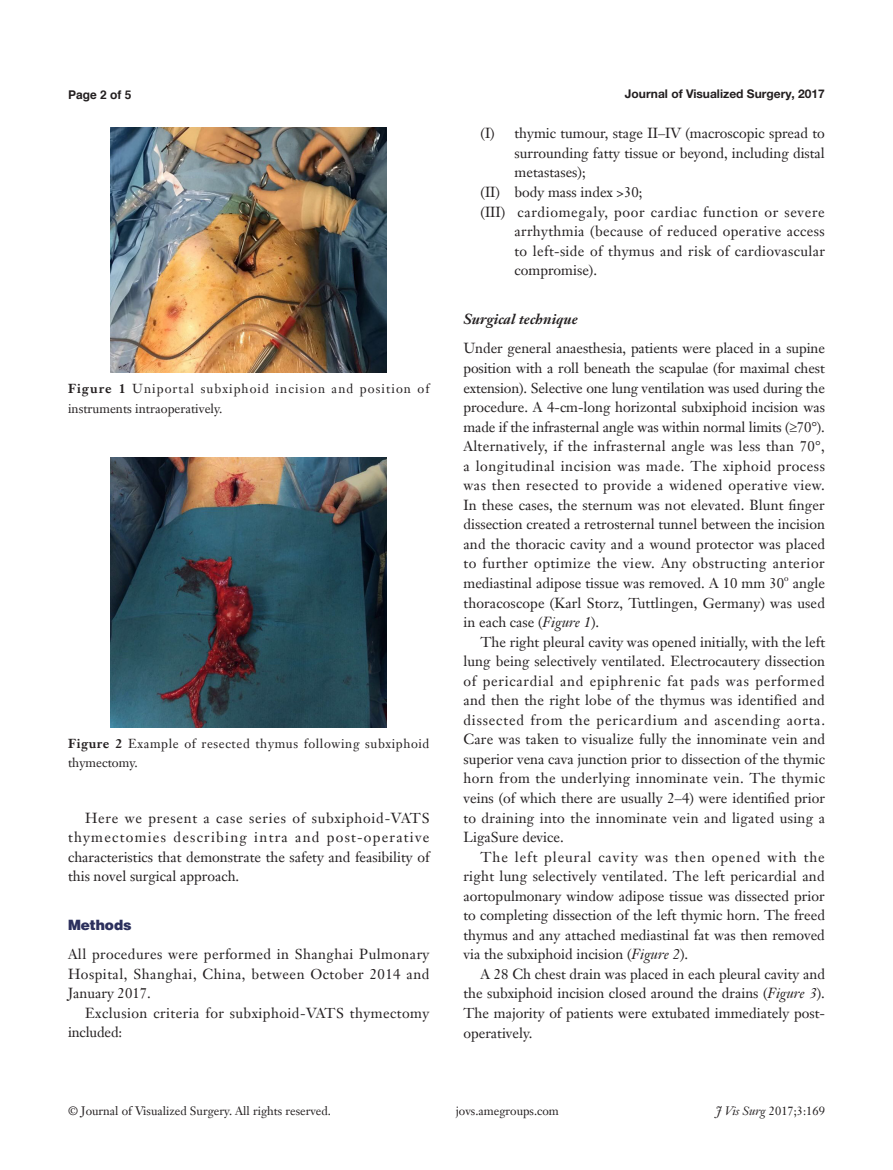
<style>
.page{position:relative;width:893px;height:1170px;background:#fff}
.page>*{position:absolute;margin:0;border:0;box-sizing:border-box;transform-origin:0 0}
.t1{font:14.25px/19.5px "Janson Text LT";color:#231f20;text-align:justify}
.t2{font:14.25px/19.5px "Janson Text LT";letter-spacing:.03em;color:#231f20}
.t3{font:italic 700 14.25px "Janson Text LT";color:#231f20}
.t4{font:900 14.25px "Helvetica";color:#2c305d}
.t5{font:12.75px/19.5px "Janson Text LT";letter-spacing:.085em;color:#231f20}
.t6{font:12.75px/19.5px "Janson Text LT";letter-spacing:.045em;color:#231f20}
.t7{font:12px "Janson Text LT";color:#231f20}
.t8{font:700 12px "Helvetica Neue LT Pro";color:#231f20}
.t9{font:700 12px "Helvetica";color:#231f20}
.t10{font:8.25px "Janson Text LT";color:#231f20}
.s1{font-weight:700}
.s2{font-style:italic}
</style>
<div class="page">
<img style="left:111px;top:128px;width:276px;height:244px">
<img style="left:111px;top:457px;width:276px;height:270px">
<p class="t9" style="left:68px;top:85px;width:65px">Page 2 of 5</p>
<p class="t5" style="left:68px;top:379px;width:363px"><span class="s1">Figure 1</span> Uniportal subxiphoid incision and position of instruments intraoperatively.</p>
<p class="t6" style="left:68px;top:733px;width:363px"><span class="s1">Figure 2</span> Example of resected thymus following subxiphoid thymectomy.</p>
<p class="t1" style="left:68px;top:807px;width:363px;text-indent:17px">Here we present a case series of subxiphoid-VATS thymectomies describing intra and post-operative characteristics that demonstrate the safety and feasibility of this novel surgical approach.</p>
<p class="t4" style="left:68px;top:915px;width:65px">Methods</p>
<p class="t1" style="left:68px;top:944px;width:363px">All procedures were performed in Shanghai Pulmonary Hospital, Shanghai, China, between October 2014 and January 2017.</p>
<p class="t2" style="left:68px;top:1002px;width:363px;text-indent:17px">Exclusion criteria for subxiphoid-VATS thymectomy included:</p>
<p class="t8" style="left:625px;top:86px;width:202px">Journal of Visualized Surgery, 2017</p>
<p class="t1" style="left:514px;top:124px;width:312px;text-indent:-34px">(I) thymic tumour, stage II–IV (macroscopic spread to surrounding fatty tissue or beyond, including distal metastases);</p>
<p class="t1" style="left:480px;top:182px;width:163px">(II) body mass index &gt;30;</p>
<p class="t1" style="left:514px;top:202px;width:312px;text-indent:-34px">(III) cardiomegaly, poor cardiac function or severe arrhythmia (because of reduced operative access to left-side of thymus and risk of cardiovascular compromise).</p>
<p class="t3" style="left:463px;top:310px;width:116px">Surgical technique</p>
<p class="t1" style="left:463px;top:338px;width:363px">Under general anaesthesia, patients were placed in a supine position with a roll beneath the scapulae (for maximal chest extension). Selective one lung ventilation was used during the procedure. A 4-cm-long horizontal subxiphoid incision was made if the infrasternal angle was within normal limits (≥70°).<br>Alternatively, if the infrasternal angle was less than 70°, a longitudinal incision was made. The xiphoid process was then resected to provide a widened operative view.<br>In these cases, the sternum was not elevated. Blunt finger dissection created a retrosternal tunnel between the incision and the thoracic cavity and a wound protector was placed to further optimize the view. Any obstructing anterior mediastinal adipose tissue was removed. A 10 mm 30</p>
<p class="t1" style="left:463px;top:573px;width:363px;text-indent:329px">angle thoracoscope (Karl Storz, Tuttlingen, Germany) was used in each case (<span class="s2">Figure 1</span>).</p>
<p class="t1" style="left:463px;top:631px;width:363px;text-indent:17px">The right pleural cavity was opened initially, with the left lung being selectively ventilated. Electrocautery dissection of pericardial and epiphrenic fat pads was performed and then the right lobe of the thymus was identified and dissected from the pericardium and ascending aorta.<br>Care was taken to visualize fully the innominate vein and superior vena cava junction prior to dissection of the thymic horn from the underlying innominate vein. The thymic veins (of which there are usually 2–4) were identified prior to draining into the innominate vein and ligated using a LigaSure device.</p>
<p class="t1" style="left:463px;top:846px;width:363px;text-indent:17px">The left pleural cavity was then opened with the right lung selectively ventilated. The left pericardial and aortopulmonary window adipose tissue was dissected prior to completing dissection of the left thymic horn. The freed thymus and any attached mediastinal fat was then removed via the subxiphoid incision (<span class="s2">Figure 2</span>).</p>
<p class="t1" style="left:463px;top:964px;width:363px;text-indent:17px">A 28 Ch chest drain was placed in each pleural cavity and the subxiphoid incision closed around the drains (<span class="s2">Figure 3</span>).<br>The majority of patients were extubated immediately post&shy;operatively.</p>
<p class="t10" style="left:784px;top:573px;width:6px">o</p>
<p class="t7" style="left:68px;top:1103px;width:264px">© Journal of Visualized Surgery. All rights reserved.</p>
<p class="t7" style="left:456px;top:1103px;width:105px">jovs.amegroups.com</p>
<p class="t7" style="left:716px;top:1103px;width:111px"><span class="s2">J Vis Surg</span> 2017;3:169</p>
</div>
